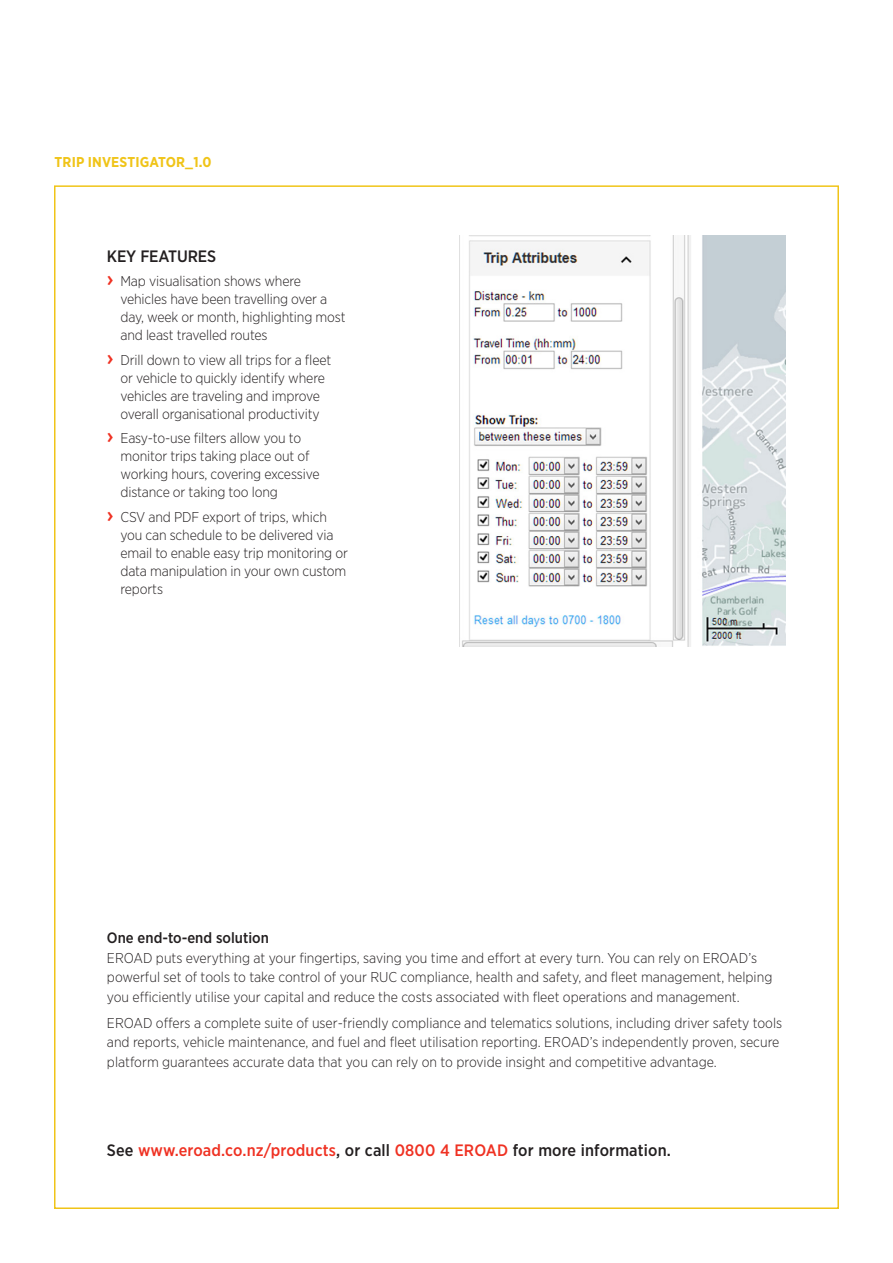
<style>
.page{position:relative;width:893px;height:1263px;background:#fff}
.page>*{position:absolute;margin:0;border:0;box-sizing:border-box;transform-origin:0 0}
.t1{font:500 16.5px "Gotham Narrow";letter-spacing:.01em;color:#ef3122}
.Key_Features_Benefit{font:500 16.5px "Gotham Narrow";letter-spacing:-.01em;color:#231f20}
.t2{font:500 15px "Gotham Narrow";color:#231f20}
.t3{font:300 14.25px/18px "Gotham Narrow";letter-spacing:-.01em;color:#231f20}
.Document_header__2nd{font:700 14.25px "Gotham Narrow";letter-spacing:.01em;color:#f0c418}
.s1{font-weight:500;font-size:21px;color:#ef3122}
.s2{color:#231f20}
</style>
<div class="page">
<img style="left:462px;top:236px;width:323px;height:411px">
<p class="Document_header__2nd" style="left:55px;top:153px;width:159px">TRIP INVESTIGATOR_1.0</p>
<p class="Key_Features_Benefit" style="left:107px;top:246px;width:111px">KEY FEATURES</p>
<p class="t3" style="left:120px;top:271px;width:227px;text-indent:-14px"><span class="s1">›</span> Map visualisation shows where vehicles have been travelling over a day, week or month, highlighting most and least travelled routes</p>
<p class="t3" style="left:107px;top:350px;width:226px;text-align:center"><span class="s1">›</span> Drill down to view all trips for a fleet or vehicle to quickly identify where vehicles are traveling and improve overall organisational productivity</p>
<p class="t3" style="left:120px;top:429px;width:201px;text-indent:-14px"><span class="s1">›</span> Easy-to-use filters allow you to monitor trips taking place out of working hours, covering excessive distance or taking too long</p>
<p class="t3" style="left:120px;top:508px;width:229px;text-indent:-14px"><span class="s1">›</span> CSV and PDF export of trips, which you can schedule to be delivered via email to enable easy trip monitoring or data manipulation in your own custom reports</p>
<p class="t2" style="left:107px;top:928px;width:163px">One end-to-end solution</p>
<p class="t3" style="left:107px;top:947px;width:667px;line-height:19.5px">EROAD puts everything at your fingertips, saving you time and effort at every turn. You can rely on EROAD’s powerful set of tools to take control of your RUC compliance, health and safety, and fleet management, helping you efficiently utilise your capital and reduce the costs associated with fleet operations and management.</p>
<p class="t3" style="left:107px;top:1013px;width:677px;line-height:19.5px">EROAD offers a complete suite of user-friendly compliance and telematics solutions, including driver safety tools and reports, vehicle maintenance, and fuel and fleet utilisation reporting. EROAD’s independently proven, secure platform guarantees accurate data that you can rely on to provide insight and competitive advantage.</p>
<p class="t1" style="left:107px;top:1139px;width:565px"><span class="s2">See</span> www.eroad.co.nz/products<span class="s2">, or call</span> 0800 4 EROAD <span class="s2">for more information.</span></p>
</div>
